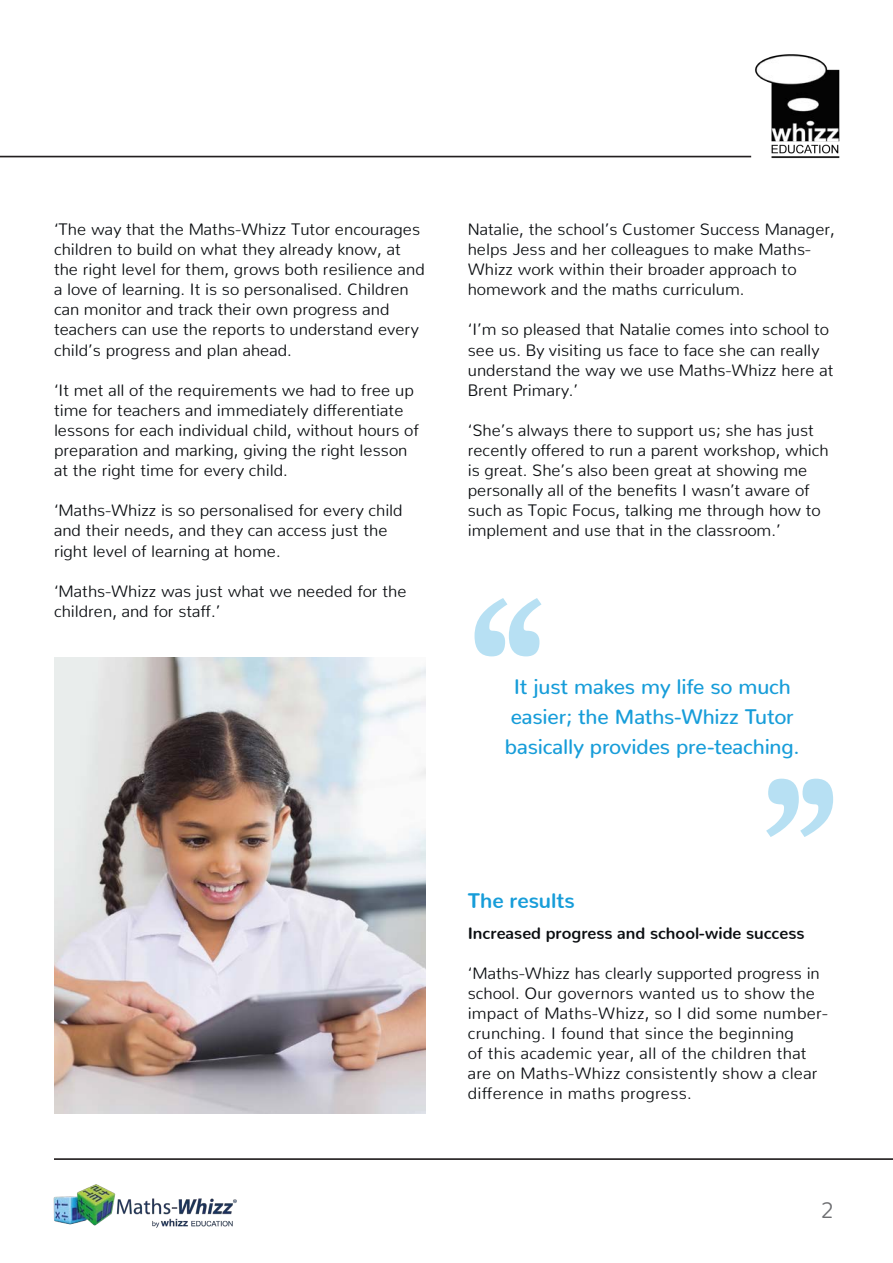
<style>
.page{position:relative;width:893px;height:1263px;background:#fff}
.page>*{position:absolute;margin:0;border:0;box-sizing:border-box;transform-origin:0 0}
.t1{font:700 205.5px "Marion";color:#179dd9}
.t2{font:300 22.5px "Nunito";color:#6c6d70}
.t3{font:500 21px/30px "Nunito";letter-spacing:-.01em;color:#179dd9}
.t4{font:700 21px "Nunito";color:#179dd9}
.t5{font:300 16.5px/20.1px "Nunito";color:#0b0e11}
.t6{font:700 16.5px "Nunito";color:#0b0e11}
</style>
<div class="page">
<img style="left:54px;top:657px;width:371px;height:456px">
<img style="left:745px;top:54px;width:95px;height:105px">
<hr style="left:0;top:156px;width:751px;height:1px;background:#231f20">
<hr style="left:54px;top:1158px;width:839px;height:2px;background:#231f20">
<img style="left:53px;top:1184px;width:184px;height:44px">
<p class="t5" style="left:54px;top:217px;width:372px">‘The way that the Maths-Whizz Tutor encourages children to build on what they already know, at the right level for them, grows both resilience and a love of learning. It is so personalised. Children can monitor and track their own progress and teachers can use the reports to understand every child’s progress and plan ahead.</p>
<p class="t5" style="left:54px;top:378px;width:366px">‘It met all of the requirements we had to free up time for teachers and immediately differentiate lessons for each individual child, without hours of preparation and marking, giving the right lesson at the right time for every child.</p>
<p class="t5" style="left:54px;top:499px;width:350px">‘Maths-Whizz is so personalised for every child and their needs, and they can access just the right level of learning at home.</p>
<p class="t5" style="left:54px;top:579px;width:354px">‘Maths-Whizz was just what we needed for the children, and for staff.’</p>
<p class="t5" style="left:468px;top:217px;width:369px">Natalie, the school’s Customer Success Manager, helps Jess and her colleagues to make Maths-Whizz work within their broader approach to homework and the maths curriculum.</p>
<p class="t5" style="left:468px;top:318px;width:367px">‘I’m so pleased that Natalie comes into school to see us. By visiting us face to face she can really understand the way we use Maths-Whizz here at Brent Primary.’</p>
<p class="t5" style="left:468px;top:418px;width:362px">‘She’s always there to support us; she has just recently offered to run a parent workshop, which is great. She’s also been great at showing me personally all of the benefits I wasn’t aware of such as Topic Focus, talking me through how to implement and use that in the classroom.’</p>
<h1 class="t1" style="left:468px;top:549px;width:82px">“</h1>
<p class="t3" style="left:511px;top:669px;width:285px">It just makes my life so much easier; the Maths-Whizz Tutor</p>
<p class="t3" style="left:505px;top:729px;width:296px">basically provides pre-teaching.</p>
<h1 class="t1" style="left:840px;top:886px;width:82px;rotate:-180deg">“</h1>
<p class="t4" style="left:468px;top:882px;width:109px">The results</p>
<p class="t6" style="left:468px;top:918px;width:338px">Increased progress and school-wide success</p>
<p class="t5" style="left:468px;top:961px;width:361px">‘Maths-Whizz has clearly supported progress in school. Our governors wanted us to show the impact of Maths-Whizz, so I did some number&shy;crunching. I found that since the beginning<br>of this academic year, all of the children that are on Maths-Whizz consistently show a clear difference in maths progress.</p>
<p class="t2" style="left:821px;top:1191px;width:14px">2</p>
</div>
